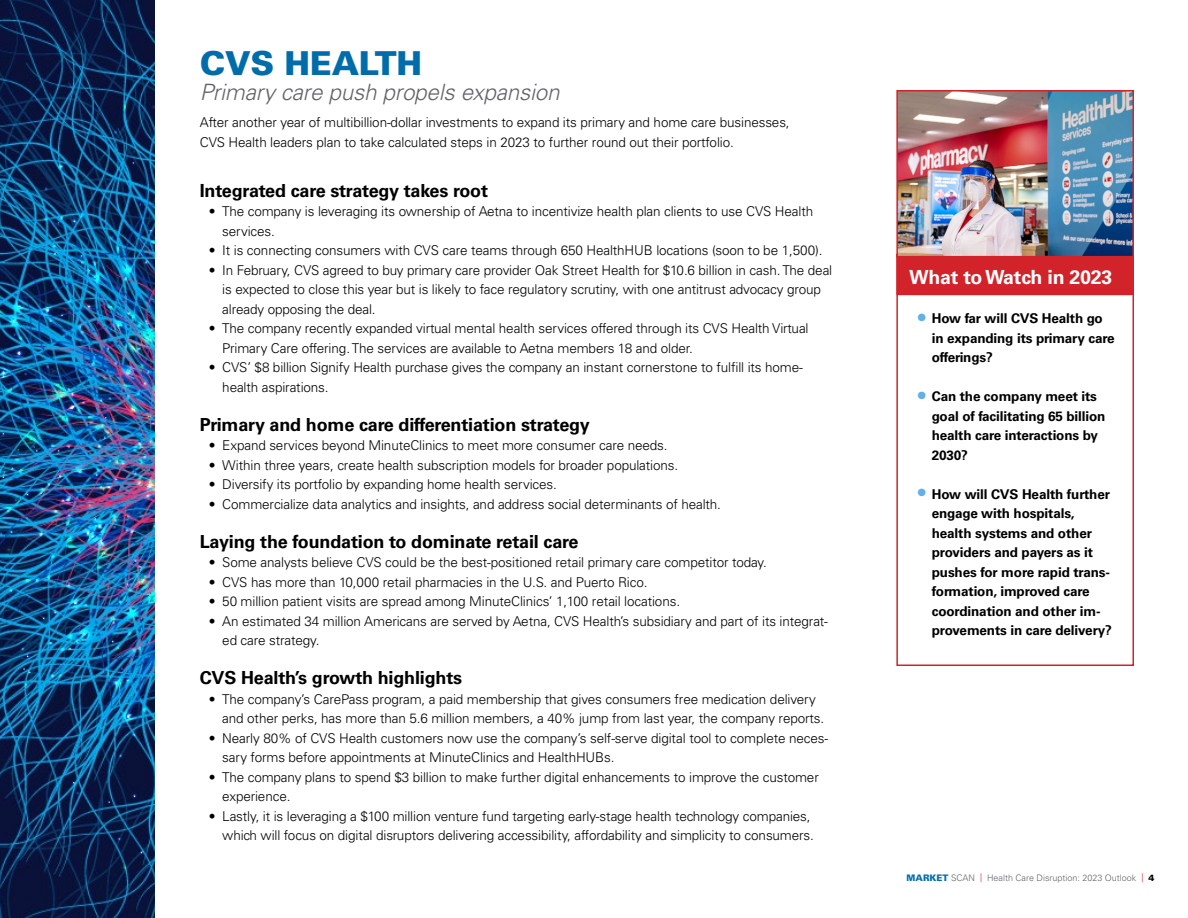
<style>
.page{position:relative;width:1188px;height:918px;background:#fff}
.page>*{position:absolute;margin:0;border:0;box-sizing:border-box;transform-origin:0 0}
.t1{font:900 33px "Univers LT Std";letter-spacing:-.01em;color:#006daa}
.t2{font:italic 300 22.5px "Univers LT Std";letter-spacing:-.01em;color:#636466}
.t3{font:700 19.5px "Univers LT Std";letter-spacing:-.01em;color:#fff}
.t4{font:700 18px "Univers LT Std";letter-spacing:-.01em;color:#000}
.t5{font:300 13.5px/19.5px "Univers LT Std";letter-spacing:-.01em;color:#000}
.t6{font:700 13.5px/19.5px "Univers LT Std";letter-spacing:-.01em;color:#000}
.t7{font:300 9px "Univers LT Std";color:#636466}
.s1{font-size:21px;color:#61b1e8}
.s2{font-weight:900;color:#006daa}
.s3{font-weight:900;color:#000}
</style>
<div class="page">
<img style="left:0;top:0;width:155px;height:918px">
<div style="left:896px;top:254px;width:238px;height:412px;border:2px solid #d2232a"></div>
<div style="left:896px;top:254px;width:238px;height:41px;background:#d2232a"></div>
<img style="left:899px;top:93px;width:232px;height:161px">
<div style="left:896px;top:90px;width:238px;height:167px;border:2px solid #d2232a"></div>
<h1 class="t1" style="left:200px;top:42px;width:224px">CVS HEALTH</h1>
<h2 class="t2" style="left:200px;top:79px;width:361px">Primary care push propels expansion</h2>
<p class="t5" style="left:200px;top:113px;width:591px">After another year of multibillion-dollar investments to expand its primary and home care businesses,<br>CVS Health leaders plan to take calculated steps in 2023 to further round out their portfolio.</p>
<h3 class="t4" style="left:200px;top:180px;width:290px">Integrated care strategy takes root</h3>
<p class="t5" style="left:222px;top:202px;width:592px;text-indent:-14px">• The company is leveraging its ownership of Aetna to incentivize health plan clients to use CVS Health services.</p>
<p class="t5" style="left:209px;top:241px;width:615px">• It is connecting consumers with CVS care teams through 650 HealthHUB locations (soon to be 1,500).</p>
<p class="t5" style="left:222px;top:260px;width:611px;text-indent:-14px">• In February, CVS agreed to buy primary care provider Oak Street Health for $10.6 billion in cash. The deal is expected to close this year but is likely to face regulatory scrutiny, with one antitrust advocacy group already opposing the deal.</p>
<p class="t5" style="left:222px;top:319px;width:588px;text-indent:-14px">• The company recently expanded virtual mental health services offered through its CVS Health Virtual<br>Primary Care offering. The services are available to Aetna members 18 and older.</p>
<p class="t5" style="left:222px;top:358px;width:582px;text-indent:-14px">• CVS’ $8 billion Signify Health purchase gives the company an instant cornerstone to fulfill its home&shy;health aspirations.</p>
<h3 class="t4" style="left:200px;top:414px;width:391px">Primary and home care differentiation strategy</h3>
<p class="t5" style="left:209px;top:436px;width:460px">• Expand services beyond MinuteClinics to meet more consumer care needs.</p>
<p class="t5" style="left:209px;top:455px;width:471px">• Within three years, create health subscription models for broader populations.</p>
<p class="t5" style="left:209px;top:475px;width:350px">• Diversify its portfolio by expanding home health services.</p>
<p class="t5" style="left:209px;top:494px;width:514px">• Commercialize data analytics and insights, and address social determinants of health.</p>
<h3 class="t4" style="left:200px;top:531px;width:380px">Laying the foundation to dominate retail care</h3>
<p class="t5" style="left:209px;top:553px;width:560px">• Some analysts believe CVS could be the best-positioned retail primary care competitor today.</p>
<p class="t5" style="left:209px;top:572px;width:440px">• CVS has more than 10,000 retail pharmacies in the U.S. and Puerto Rico.</p>
<p class="t5" style="left:209px;top:592px;width:473px">• 50 million patient visits are spread among MinuteClinics’ 1,100 retail locations.</p>
<p class="t5" style="left:222px;top:611px;width:607px;text-indent:-14px">• An estimated 34 million Americans are served by Aetna, CVS Health’s subsidiary and part of its integrat&shy;ed care strategy.</p>
<h3 class="t4" style="left:200px;top:668px;width:264px">CVS Health’s growth highlights</h3>
<p class="t5" style="left:222px;top:689px;width:603px;text-indent:-14px">• The company’s CarePass program, a paid membership that gives consumers free medication delivery and other perks, has more than 5.6 million members, a 40% jump from last year, the company reports.</p>
<p class="t5" style="left:222px;top:728px;width:607px;text-indent:-14px">• Nearly 80% of CVS Health customers now use the company’s self-serve digital tool to complete neces&shy;sary forms before appointments at MinuteClinics and HealthHUBs.</p>
<p class="t5" style="left:222px;top:767px;width:598px;text-indent:-14px">• The company plans to spend $3 billion to make further digital enhancements to improve the customer experience.</p>
<p class="t5" style="left:209px;top:806px;width:607px;text-align:right">• Lastly, it is leveraging a $100 million venture fund targeting early-stage health technology companies, which will focus on digital disruptors delivering accessibility, affordability and simplicity to consumers.</p>
<h3 class="t3" style="left:909px;top:266px;width:205px">What to Watch in 2023</h3>
<p class="t6" style="left:932px;top:309px;width:184px;text-indent:-13px"><span class="s1">•</span> How far will CVS Health go in expanding its primary care offerings?</p>
<p class="t6" style="left:932px;top:387px;width:175px;text-indent:-13px"><span class="s1">•</span> Can the company meet its goal of facilitating 65 billion health care interactions by<br>2030?</p>
<p class="t6" style="left:932px;top:484px;width:182px;text-indent:-13px"><span class="s1">•</span> How will CVS Health further engage with hospitals, health systems and other providers and payers as it pushes for more rapid trans&shy;formation, improved care coordination and other im&shy;provements in care delivery?</p>
<p class="t7" style="left:907px;top:873px;width:249px"><span class="s2">MARKET</span> SCAN <sup>|</sup> Health Care Disruption: 2023 Outlook <sup>|</sup> <span class="s3">4</span></p>
</div>
